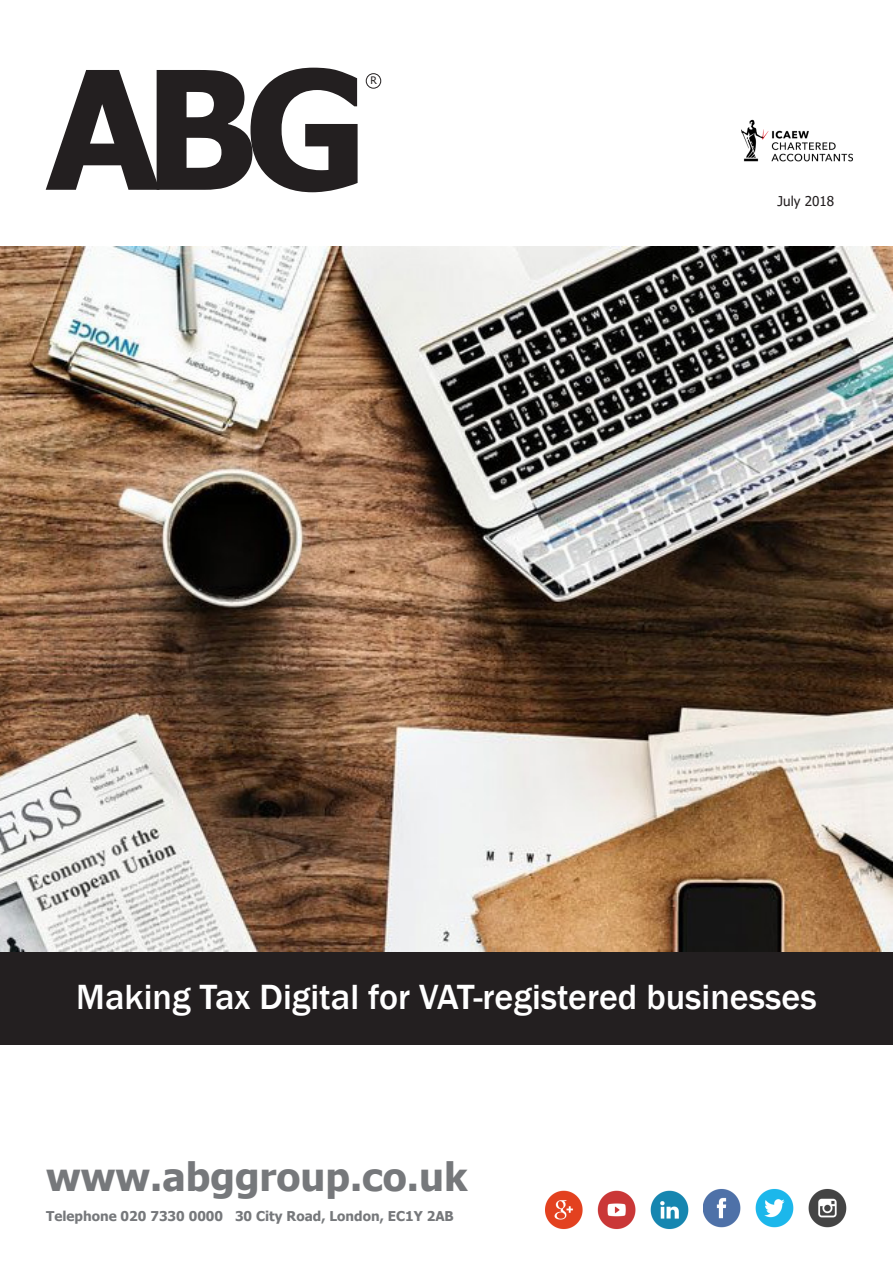
<style>
.page{position:relative;width:893px;height:1263px;background:#fff}
.page>*{position:absolute;margin:0;border:0;box-sizing:border-box;transform-origin:0 0}
.t1{font:700 164.7px "Tahoma";color:#231f20}
.head{font:700 39px "Tahoma";color:#76787b}
.t2{font:500 36px "Franklin Gothic";color:#fff}
.body_text{font:700 13.5px "Tahoma";color:#76787b}
.t3{font:13.5px "Tahoma";color:#231f20}
.t4{font:10.35px "Tahoma";color:#231f20}
</style>
<div class="page">
<div style="left:366px;top:73px;width:15px;height:16px;border:1px solid #231f20;border-radius:50%"></div>
<div style="left:0;top:944px;width:893px;height:101px;background:#231f20"></div>
<img style="left:741px;top:119px;width:112px;height:43px">
<img style="left:703px;top:1188px;width:144px;height:40px">
<img style="left:545px;top:1190px;width:144px;height:40px">
<img style="left:0;top:247px;width:893px;height:704px">
<p class="t1" style="left:46px;top:14px;width:323px">ABG</p>
<p class="t4" style="left:371px;top:73px;width:8px">R</p>
<p class="t3" style="left:778px;top:192px;width:58px">July 2018</p>
<p class="t2" style="left:76px;top:974px;width:742px">Making Tax Digital for VAT-registered businesses</p>
<p class="head" style="left:46px;top:1149px;width:423px">www.abggroup.co.uk</p>
<p class="body_text" style="left:46px;top:1207px;width:409px">Telephone 020 7330 0000 30 City Road, London, EC1Y 2AB</p>
</div>
